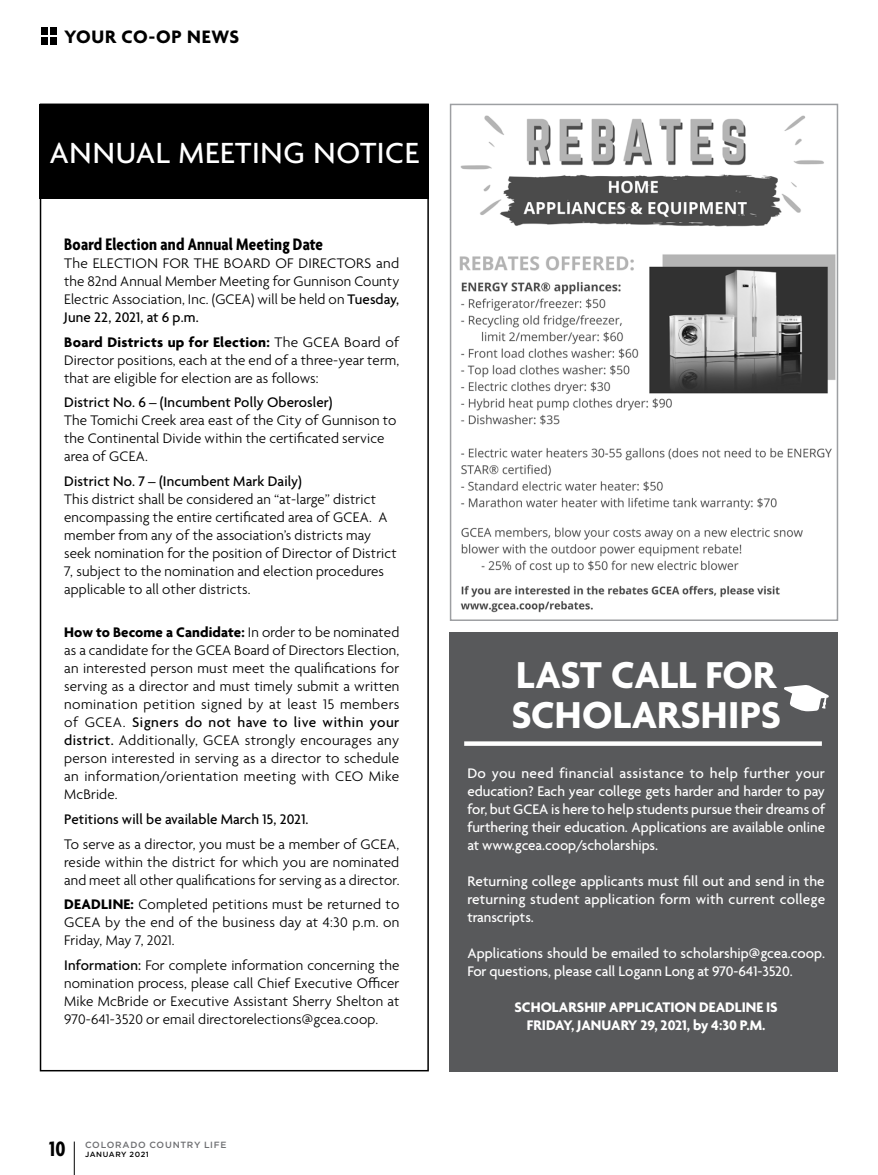
<style>
.page{position:relative;width:878px;height:1175px;background:#fff}
.page>*{position:absolute;margin:0;border:0;box-sizing:border-box;transform-origin:0 0}
.t1{font:700 40.5px/40.5px "Agenda";color:#fff}
.t2{font:500 31.5px "Agenda";letter-spacing:.02em;color:#fff}
.t3{font:700 condensed 22.5px "Agenda";color:#000}
.t4{font:700 19.5px "Agenda";letter-spacing:.03em;color:#000}
.t5{font:700 condensed 18px "Agenda";letter-spacing:.01em;color:#000}
.t6{font:300 15px/18px "Agenda";letter-spacing:.01em;color:#000;text-align:justify}
.t7{font:500 15px/18px "Agenda";color:#fff;text-align:justify}
.t8{font:500 15px "Agenda";letter-spacing:.01em;color:#000}
.t9{font:700 15px/18px "Agenda";color:#fff;text-align:center}
.t10{font:500 9px "Gotham HTF";letter-spacing:.075em;color:#6d6e71}
.t11{font:500 7.5px "Gotham HTF";letter-spacing:.075em;color:#000}
.s1{font-weight:500}
.s2{font-weight:700}
</style>
<div class="page">
<div style="left:448px;top:632px;width:389px;height:439px;background:#58595b"></div>
<div style="left:40px;top:104px;width:389px;height:95px;background:#000"></div>
<div style="left:40px;top:104px;width:389px;height:967px;border:2px solid #000"></div>
<div style="left:464px;top:741px;width:357px;height:5px;background:#fff"></div>
<svg style="left:784px;top:685px;width:44px;height:26px"></svg>
<img style="left:459px;top:115px;width:376px;height:498px">
<div style="left:450px;top:104px;width:388px;height:517px;border:2px solid #9d9fa2"></div>
<hr style="left:74px;top:1141px;width:1px;height:33px;background:#000">
<div style="left:50px;top:37px;width:7px;height:7px;background:#000"></div>
<div style="left:50px;top:28px;width:7px;height:7px;background:#000"></div>
<div style="left:41px;top:37px;width:7px;height:7px;background:#000"></div>
<div style="left:41px;top:28px;width:7px;height:7px;background:#000"></div>
<h3 class="t4" style="left:64px;top:26px;width:176px">YOUR CO-OP NEWS</h3>
<h2 class="t2" style="left:50px;top:136px;width:371px">ANNUAL MEETING NOTICE</h2>
<p class="t5" style="left:64px;top:234px;width:260px">Board Election and Annual Meeting Date</p>
<p class="t6" style="left:64px;top:255px;width:336px">The ELECTION FOR THE BOARD OF DIRECTORS and the 82nd Annual Member Meeting for Gunnison County Electric Association, Inc. (GCEA) will be held on <span class="s1">Tuesday, June 22, 2021, at 6 p.m.</span></p>
<p class="t6" style="left:64px;top:334px;width:336px"><span class="s2">Board Districts up for Election:</span> The GCEA Board of Director positions, each at the end of a three-year term, that are eligible for election are as follows:</p>
<p class="t8" style="left:64px;top:394px;width:270px">District No. 6 – (Incumbent Polly Oberosler)</p>
<p class="t6" style="left:64px;top:412px;width:334px;text-align:left">The Tomichi Creek area east of the City of Gunnison to the Continental Divide within the certificated service area of GCEA.</p>
<p class="t8" style="left:64px;top:473px;width:239px">District No. 7 – (Incumbent Mark Daily)</p>
<p class="t6" style="left:64px;top:491px;width:334px;text-align:left">This district shall be considered an “at-large” district encompassing the entire certificated area of GCEA. A member from any of the association’s districts may seek nomination for the position of Director of District 7, subject to the nomination and election procedures applicable to all other districts.</p>
<p class="t6" style="left:64px;top:624px;width:336px"><span class="s2">How to Become a Candidate:</span> In order to be nominated as a candidate for the GCEA Board of Directors Election, an interested person must meet the qualifications for serving as a director and must timely submit a written nomination petition signed by at least 15 members of GCEA. <span class="s1">Signers do not have to live within your district.</span> Additionally, GCEA strongly encourages any person interested in serving as a director to schedule an information/orientation meeting with CEO Mike McBride.</p>
<p class="t8" style="left:64px;top:811px;width:246px">Petitions will be available March 15, 2021.</p>
<p class="t6" style="left:64px;top:835px;width:337px">To serve as a director, you must be a member of GCEA, reside within the district for which you are nominated and meet all other qualifications for serving as a director.</p>
<p class="t6" style="left:64px;top:896px;width:337px"><span class="s2">DEADLINE:</span> Completed petitions must be returned to GCEA by the end of the business day at 4:30 p.m. on Friday, May 7, 2021.</p>
<p class="t6" style="left:64px;top:957px;width:337px"><span class="s1">Information:</span> For complete information concerning the nomination process, please call Chief Executive Officer Mike McBride or Executive Assistant Sherry Shelton at 970-641-3520 or email directorelections@gcea.coop.</p>
<h3 class="t3" style="left:49px;top:1136px;width:18px">10</h3>
<p class="t10" style="left:85px;top:1140px;width:143px">COLORADO COUNTRY LIFE</p>
<p class="t11" style="left:85px;top:1150px;width:65px">JANUARY 2021</p>
<h1 class="t1" style="left:511px;top:657px;width:271px">LAST CALL FOR<br>SCHOLARSHIPS</h1>
<p class="t7" style="left:467px;top:765px;width:359px">Do you need financial assistance to help further your education? Each year college gets harder and harder to pay for, but GCEA is here to help students pursue their dreams of furthering their education. Applications are available online at www.gcea.coop/scholarships.</p>
<p class="t7" style="left:467px;top:873px;width:359px">Returning college applicants must fill out and send in the returning student application form with current college transcripts.</p>
<p class="t7" style="left:467px;top:945px;width:359px">Applications should be emailed to scholarship@gcea.coop.<br>For questions, please call Logann Long at 970-641-3520.</p>
<p class="t9" style="left:514px;top:999px;width:265px">SCHOLARSHIP APPLICATION DEADLINE IS<br>FRIDAY, JANUARY 29, 2021, by 4:30 P.M.</p>
</div>
